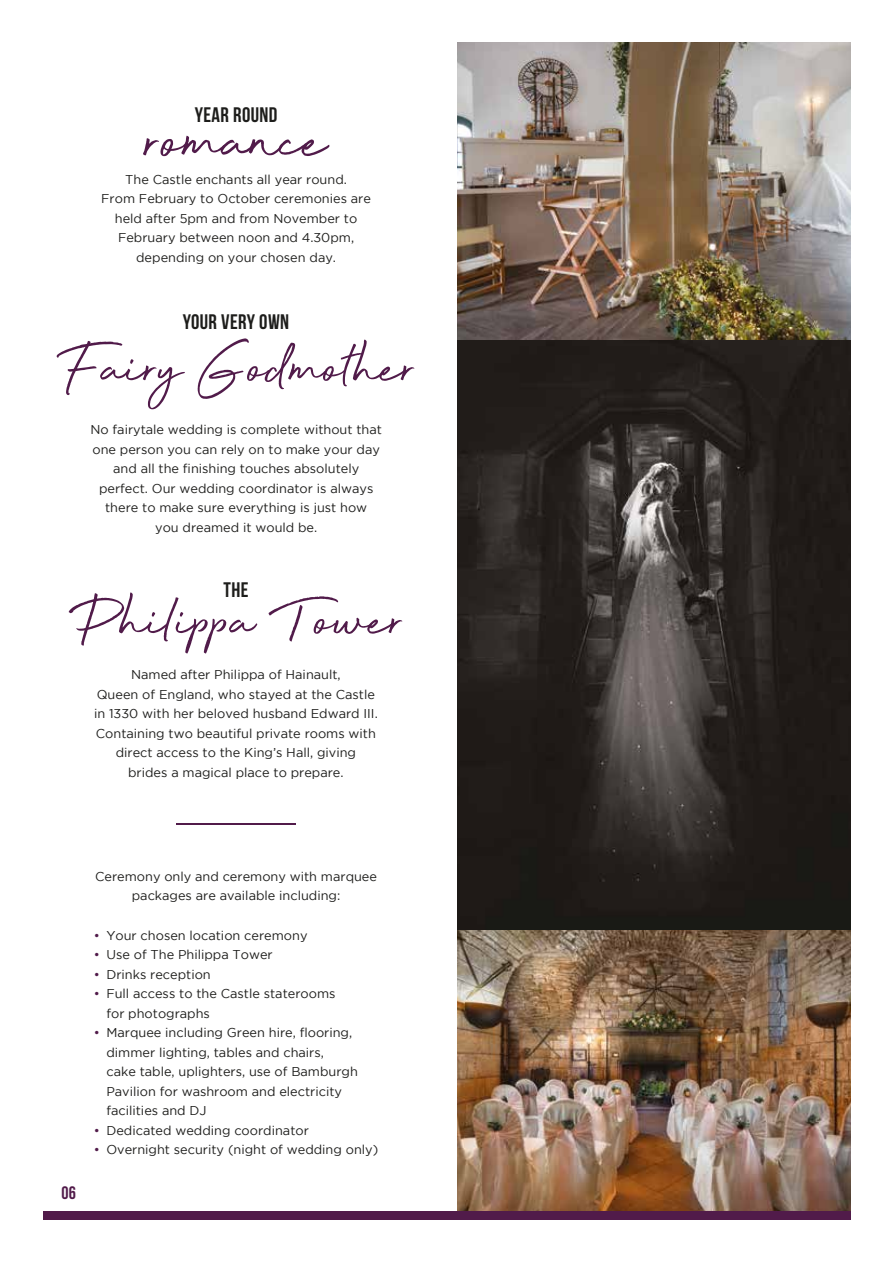
<style>
.page{position:relative;width:893px;height:1263px;background:#fff}
.page>*{position:absolute;margin:0;border:0;box-sizing:border-box;transform-origin:0 0}
.t1{font:84px "Beyond Infinity";color:#511b4a}
.t2{font:72px "Beyond Infinity";color:#511b4a}
.t3{font:21px "Bebas Neue";letter-spacing:.02em;color:#1d1d1b}
.t4{font:18px "Bebas Neue";color:#511b4a}
.t5{font:12.75px/19.5px "Gotham";color:#1d1d1b;text-align:center}
.s1{color:#511b4a}
</style>
<div class="page">
<img style="left:457px;top:43px;width:393px;height:881px">
<img style="left:457px;top:924px;width:393px;height:287px">
<hr style="left:177px;top:824px;width:119px;height:1px;background:#511b4a">
<div style="left:43px;top:1211px;width:807px;height:9px;background:#511b4a"></div>
<h3 class="t3" style="left:195px;top:103px;width:84px">YEAR ROUND</h3>
<h1 class="t1" style="left:143px;top:97px;width:185px">romance</h1>
<p class="t5" style="left:101px;top:169px;width:271px">The Castle enchants all year round.<br>From February to October ceremonies are held after 5pm and from November to February between noon and 4.30pm, depending on your chosen day.</p>
<h3 class="t3" style="left:183px;top:311px;width:108px">YOUR VERY OWN</h3>
<h2 class="t2" style="left:65px;top:330px;width:352px">Fairy Godmother</h2>
<p class="t5" style="left:90px;top:420px;width:293px">No fairytale wedding is complete without that one person you can rely on to make your day and all the finishing touches absolutely perfect. Our wedding coordinator is always there to make sure everything is just how<br>you dreamed it would be.</p>
<h3 class="t3" style="left:223px;top:579px;width:27px">THE</h3>
<h2 class="t2" style="left:70px;top:583px;width:335px">Philippa Tower</h2>
<p class="t5" style="left:94px;top:664px;width:285px">Named after Philippa of Hainault,<br>Queen of England, who stayed at the Castle in 1330 with her beloved husband Edward III.<br>Containing two beautiful private rooms with direct access to the King’s Hall, giving<br>brides a magical place to prepare.</p>
<p class="t5" style="left:95px;top:866px;width:283px">Ceremony only and ceremony with marquee packages are available including:</p>
<h3 class="t4" style="left:62px;top:1183px;width:16px">06</h3>
<p class="t5" style="left:94px;top:925px;width:215px"><span class="s1">•</span> Your chosen location ceremony</p>
<p class="t5" style="left:94px;top:945px;width:181px"><span class="s1">•</span> Use of The Philippa Tower</p>
<p class="t5" style="left:94px;top:964px;width:119px"><span class="s1">•</span> Drinks reception</p>
<p class="t5" style="left:106px;top:984px;width:231px;text-align:left;text-indent:-13px"><span class="s1">•</span> Full access to the Castle staterooms for photographs</p>
<p class="t5" style="left:106px;top:1023px;width:253px;text-align:left;text-indent:-13px"><span class="s1">•</span> Marquee including Green hire, flooring, dimmer lighting, tables and chairs,<br>cake table, uplighters, use of Bamburgh Pavilion for washroom and electricity facilities and DJ</p>
<p class="t5" style="left:94px;top:1120px;width:217px"><span class="s1">•</span> Dedicated wedding coordinator</p>
<p class="t5" style="left:94px;top:1140px;width:286px"><span class="s1">•</span> Overnight security (night of wedding only)</p>
</div>
